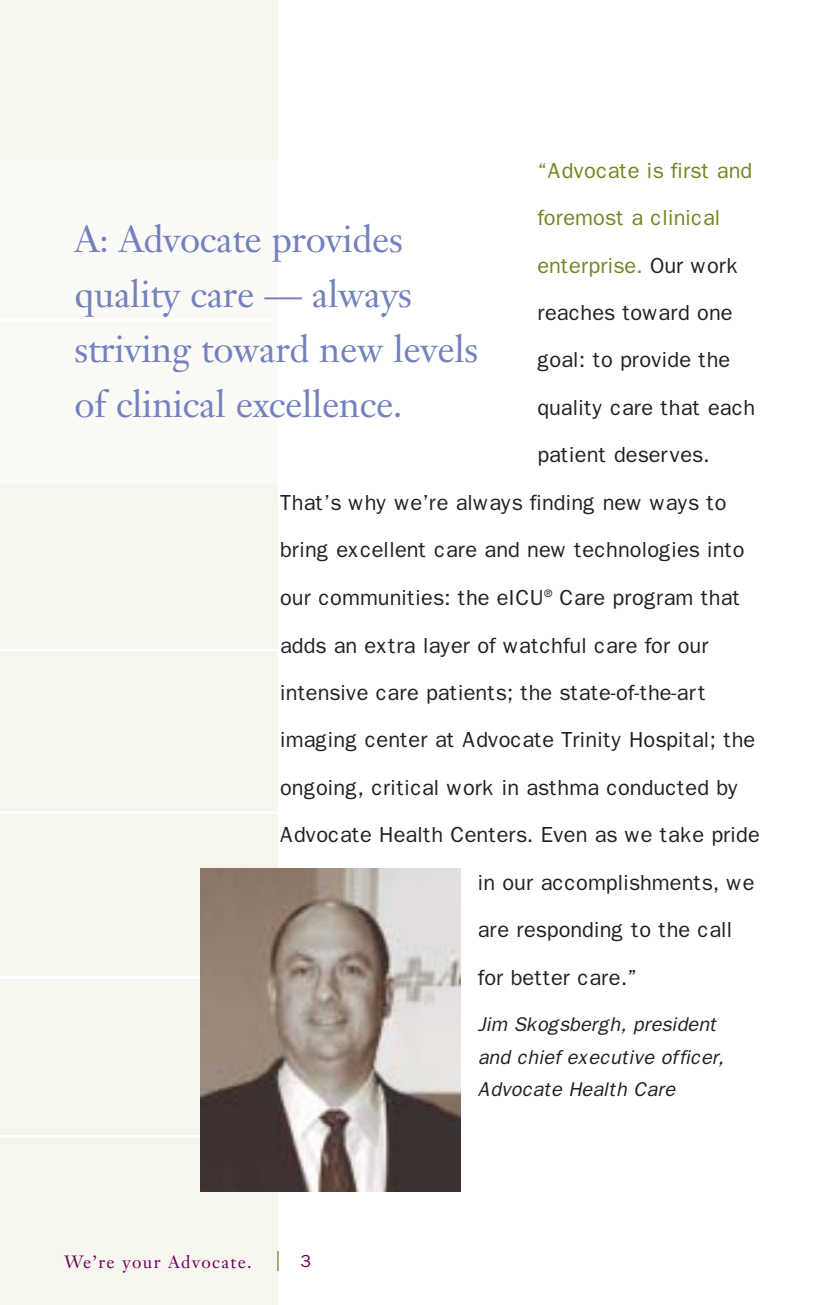
<style>
.page{position:relative;width:833px;height:1305px;background:#fff}
.page>*{position:absolute;margin:0;border:0;box-sizing:border-box;transform-origin:0 0}
.t1{font:37.5px/55px "Janson Text";letter-spacing:-.01em;color:#7381be}
.t2{font:22px "Franklin Gothic";color:#231f1f}
.t3{font:22px "Franklin Gothic";color:#788320}
.t4{font:italic 20px/32.5px "Franklin Gothic";color:#231f1f}
.t5{font:17.5px "Janson Text";letter-spacing:.08em;color:#6d0060}
.s1{color:#231f1f}
.s2{font-family:"Franklin Gothic";font-size:20px;color:#788320}
.s3{font-family:"Franklin Gothic"}
</style>
<div class="page">
<div style="left:0;top:0;width:278px;height:1305px;background:#f6f6ee"></div>
<div style="left:0;top:160px;width:278px;height:324px;background:#fbfaf6"></div>
<hr style="left:0;top:319px;width:278px;height:2px;background:#fff">
<hr style="left:0;top:649px;width:278px;height:2px;background:#fff">
<hr style="left:0;top:811px;width:278px;height:3px;background:#fff">
<hr style="left:0;top:1135px;width:278px;height:3px;background:#fff">
<hr style="left:0;top:976px;width:278px;height:3px;background:#fff">
<img style="left:200px;top:869px;width:260px;height:322px">
<p class="t3" style="left:537px;top:162px;width:216px">“Advocate is first and</p>
<p class="t3" style="left:537px;top:210px;width:185px">foremost a clinical</p>
<p class="t3" style="left:537px;top:257px;width:203px">enterprise. <span class="s1">Our work</span></p>
<p class="t2" style="left:537px;top:305px;width:197px">reaches toward one</p>
<p class="t2" style="left:537px;top:352px;width:194px">goal: to provide the</p>
<p class="t2" style="left:537px;top:400px;width:219px">quality care that each</p>
<p class="t2" style="left:537px;top:447px;width:174px">patient deserves.</p>
<p class="t2" style="left:280px;top:495px;width:448px">That’s why we’re always finding new ways to</p>
<p class="t2" style="left:280px;top:542px;width:466px">bring excellent care and new technologies into</p>
<p class="t2" style="left:280px;top:590px;width:462px">our communities: the eICU<sup>®</sup> Care program that</p>
<p class="t2" style="left:280px;top:637px;width:430px">adds an extra layer of watchful care for our</p>
<p class="t2" style="left:280px;top:685px;width:427px">intensive care patients; the state-of-the-art</p>
<p class="t2" style="left:280px;top:732px;width:476px">imaging center at Advocate Trinity Hospital; the</p>
<p class="t2" style="left:280px;top:780px;width:460px">ongoing, critical work in asthma conducted by</p>
<p class="t2" style="left:280px;top:827px;width:481px">Advocate Health Centers. Even as we take pride</p>
<p class="t2" style="left:478px;top:875px;width:278px">in our accomplishments, we</p>
<p class="t2" style="left:478px;top:922px;width:256px">are responding to the call</p>
<p class="t2" style="left:478px;top:970px;width:161px">for better care.”</p>
<p class="t4" style="left:478px;top:1010px;width:247px">Jim Skogsbergh, president and chief executive officer,<br>Advocate Health Care</p>
<h1 class="t1" style="left:74px;top:215px;width:405px">A: Advocate provides quality care — always striving toward new levels of clinical excellence.</h1>
<p class="t5" style="left:64px;top:1254px;width:248px">We’re your Advocate. <span class="s2">|</span> <span class="s3">3</span></p>
</div>
